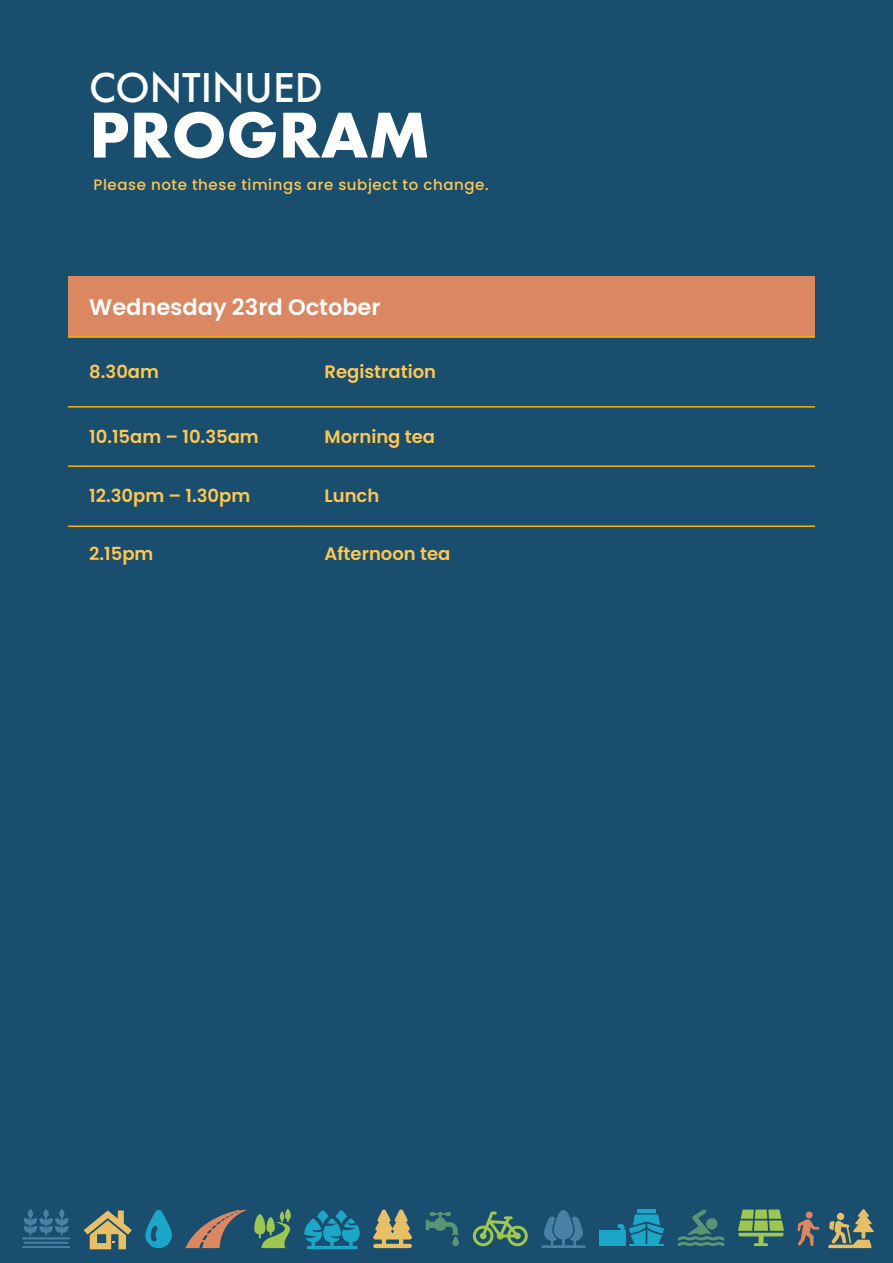
<style>
.page{position:relative;width:893px;height:1263px;background:#1a4e6e}
.page>*{position:absolute;margin:0;border:0;box-sizing:border-box;transform-origin:0 0}
.t1{font:700 67.2px "Futura PT";color:#fff}
.t2{font:500 43.5px "Futura PT";color:#fff}
.t3{font:600 22.5px "Poppins";color:#fff}
.t4{font:600 18px "Poppins";color:#ffc752}
.Body_Copy{font:500 15px "Poppins";letter-spacing:.04em;color:#ffc752}
</style>
<div class="page">
<div style="left:68px;top:276px;width:747px;height:61px;background:#db8761"></div>
<hr style="left:68px;top:336px;width:235px;height:2px;background:#ffb000">
<hr style="left:303px;top:336px;width:512px;height:2px;background:#ffb000">
<hr style="left:68px;top:406px;width:235px;height:2px;background:#ffb000">
<hr style="left:303px;top:406px;width:512px;height:2px;background:#ffb000">
<hr style="left:68px;top:465px;width:235px;height:2px;background:#ffb000">
<hr style="left:303px;top:465px;width:512px;height:2px;background:#ffb000">
<hr style="left:68px;top:525px;width:235px;height:2px;background:#ffb000">
<hr style="left:303px;top:525px;width:512px;height:2px;background:#ffb000">
<svg style="left:473px;top:1211px;width:55px;height:35px"></svg>
<svg style="left:678px;top:1209px;width:46px;height:37px"></svg>
<svg style="left:373px;top:1209px;width:39px;height:39px"></svg>
<div style="left:806px;top:1211px;width:7px;height:7px;background:#db8761;border-radius:50%"></div>
<svg style="left:797px;top:1219px;width:22px;height:27px"></svg>
<svg style="left:304px;top:1210px;width:56px;height:39px"></svg>
<svg style="left:254px;top:1209px;width:37px;height:39px"></svg>
<hr style="left:637px;top:1209px;width:19px;height:4px;background:#1ca6c7">
<div style="left:599px;top:1231px;width:27px;height:15px;background:#1ca6c7"></div>
<svg style="left:617px;top:1214px;width:47px;height:30px"></svg>
<hr style="left:629px;top:1244px;width:35px;height:2px;background:#1ca6c7">
<svg style="left:426px;top:1211px;width:33px;height:36px"></svg>
<svg style="left:84px;top:1210px;width:48px;height:39px"></svg>
<svg style="left:145px;top:1210px;width:27px;height:38px"></svg>
<svg style="left:185px;top:1210px;width:62px;height:38px"></svg>
<svg style="left:24px;top:1209px;width:45px;height:26px"></svg>
<hr style="left:24px;top:1242px;width:45px;height:2px;background:#4782a6">
<hr style="left:22px;top:1246px;width:48px;height:2px;background:#4782a6">
<hr style="left:22px;top:1237px;width:48px;height:2px;background:#4782a6">
<svg style="left:738px;top:1209px;width:46px;height:37px"></svg>
<svg style="left:828px;top:1209px;width:46px;height:39px"></svg>
<svg style="left:542px;top:1210px;width:43px;height:38px"></svg>
<p class="t2" style="left:89px;top:61px;width:235px">CONTINUED</p>
<p class="t1" style="left:89px;top:92px;width:342px">PROGRAM</p>
<p class="Body_Copy" style="left:94px;top:176px;width:397px">Please note these timings are subject to change.</p>
<p class="t3" style="left:89px;top:294px;width:293px">Wednesday 23rd October</p>
<p class="t4" style="left:89px;top:361px;width:71px">8.30am</p>
<p class="t4" style="left:325px;top:361px;width:113px">Registration</p>
<p class="t4" style="left:89px;top:426px;width:171px">10.15am – 10.35am</p>
<p class="t4" style="left:325px;top:426px;width:112px">Morning tea</p>
<p class="t4" style="left:89px;top:486px;width:162px">12.30pm – 1.30pm</p>
<p class="t4" style="left:325px;top:486px;width:56px">Lunch</p>
<p class="t4" style="left:89px;top:544px;width:66px">2.15pm</p>
<p class="t4" style="left:325px;top:544px;width:127px">Afternoon tea</p>
</div>
